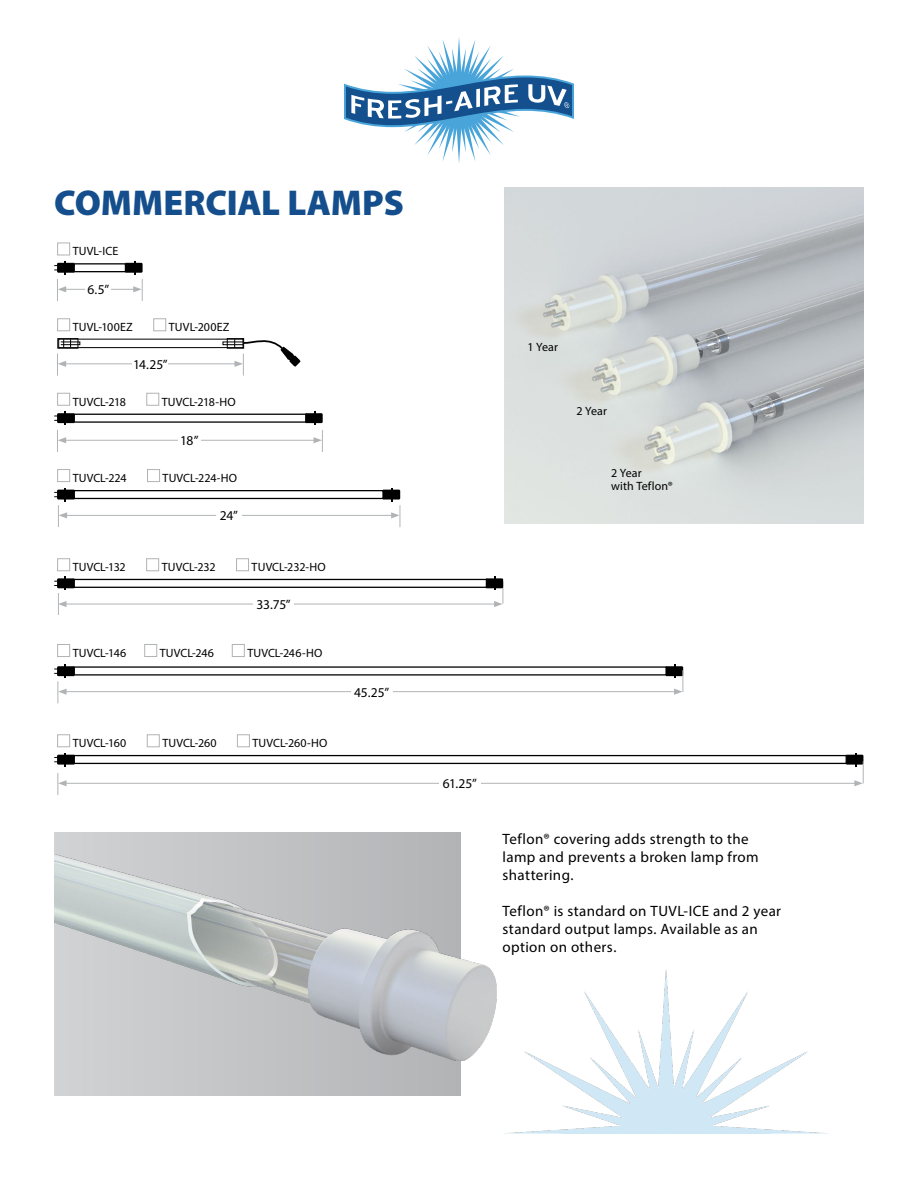
<style>
.page{position:relative;width:918px;height:1188px;background:#fff}
.page>*{position:absolute;margin:0;border:0;box-sizing:border-box;transform-origin:0 0}
.t1{font:900 36px "Myriad Pro";letter-spacing:-.005em;color:#144e8c}
.t2{font:15px/18px "Myriad Pro";letter-spacing:.025em;color:#000}
.t3{font:13.5px "Myriad Pro";letter-spacing:-.025em;color:#000}
.t4{font:12px/13.5px "Myriad Pro";letter-spacing:.005em;color:#000}
</style>
<div class="page">
<img style="left:510px;top:970px;width:312px;height:163px">
<div style="left:74px;top:263px;width:52px;height:9px;border:1px solid #000"></div>
<svg style="left:344px;top:38px;width:230px;height:125px"></svg>
<div style="left:54px;top:833px;width:407px;height:263px;background:linear-gradient(to right,#d1d3d4,#b1b3b6)"></div>
<img style="left:54px;top:854px;width:443px;height:206px">
<div style="left:74px;top:414px;width:232px;height:9px;border:1px solid #000"></div>
<hr style="left:64px;top:440px;width:252px;height:1px;background:#b1b4b6">
<hr style="left:64px;top:363px;width:173px;height:1px;background:#b1b4b6">
<hr style="left:64px;top:289px;width:72px;height:1px;background:#b1b4b6">
<svg style="left:54px;top:412px;width:20px;height:40px"></svg>
<svg style="left:57px;top:354px;width:9px;height:22px"></svg>
<svg style="left:54px;top:261px;width:20px;height:40px"></svg>
<svg style="left:306px;top:412px;width:17px;height:40px"></svg>
<svg style="left:125px;top:261px;width:18px;height:40px"></svg>
<div style="left:178px;top:429px;width:22px;height:23px;background:#fff"></div>
<div style="left:133px;top:352px;width:35px;height:23px;background:#fff"></div>
<div style="left:86px;top:278px;width:25px;height:23px;background:#fff"></div>
<div style="left:57px;top:393px;width:13px;height:13px;background:#fff;border:1px solid #b1b4b6"></div>
<div style="left:146px;top:393px;width:13px;height:13px;background:#fff;border:1px solid #b1b4b6"></div>
<div style="left:57px;top:318px;width:13px;height:13px;background:#fff;border:1px solid #b1b4b6"></div>
<div style="left:153px;top:318px;width:13px;height:13px;background:#fff;border:1px solid #b1b4b6"></div>
<div style="left:57px;top:242px;width:13px;height:13px;background:#fff;border:1px solid #b1b4b6"></div>
<div style="left:57px;top:469px;width:13px;height:13px;background:#fff;border:1px solid #b1b4b6"></div>
<div style="left:147px;top:469px;width:13px;height:13px;background:#fff;border:1px solid #b1b4b6"></div>
<div style="left:57px;top:558px;width:13px;height:13px;background:#fff;border:1px solid #b1b4b6"></div>
<div style="left:146px;top:558px;width:13px;height:13px;background:#fff;border:1px solid #b1b4b6"></div>
<div style="left:236px;top:558px;width:13px;height:13px;background:#fff;border:1px solid #b1b4b6"></div>
<div style="left:57px;top:644px;width:13px;height:13px;background:#fff;border:1px solid #b1b4b6"></div>
<div style="left:144px;top:644px;width:13px;height:13px;background:#fff;border:1px solid #b1b4b6"></div>
<div style="left:232px;top:644px;width:13px;height:13px;background:#fff;border:1px solid #b1b4b6"></div>
<div style="left:57px;top:734px;width:13px;height:13px;background:#fff;border:1px solid #b1b4b6"></div>
<div style="left:147px;top:734px;width:13px;height:13px;background:#fff;border:1px solid #b1b4b6"></div>
<div style="left:237px;top:734px;width:13px;height:13px;background:#fff;border:1px solid #b1b4b6"></div>
<div style="left:74px;top:490px;width:310px;height:9px;border:1px solid #000"></div>
<hr style="left:65px;top:515px;width:329px;height:1px;background:#b1b4b6">
<svg style="left:54px;top:488px;width:20px;height:39px"></svg>
<svg style="left:383px;top:488px;width:18px;height:39px"></svg>
<div style="left:216px;top:504px;width:26px;height:23px;background:#fff"></div>
<div style="left:74px;top:579px;width:413px;height:9px;border:1px solid #000"></div>
<hr style="left:64px;top:604px;width:433px;height:1px;background:#b1b4b6">
<svg style="left:54px;top:577px;width:20px;height:38px"></svg>
<svg style="left:486px;top:577px;width:18px;height:30px"></svg>
<div style="left:254px;top:596px;width:40px;height:16px;background:#fff"></div>
<hr style="left:64px;top:691px;width:613px;height:1px;background:#b1b4b6">
<svg style="left:54px;top:665px;width:20px;height:38px"></svg>
<svg style="left:666px;top:665px;width:18px;height:30px"></svg>
<div style="left:351px;top:680px;width:42px;height:23px;background:#fff"></div>
<svg style="left:54px;top:753px;width:20px;height:13px"></svg>
<div style="left:74px;top:755px;width:773px;height:9px;border:1px solid #000"></div>
<hr style="left:64px;top:783px;width:793px;height:1px;background:#b1b4b6">
<svg style="left:58px;top:773px;width:9px;height:22px"></svg>
<svg style="left:846px;top:753px;width:18px;height:33px"></svg>
<div style="left:439px;top:772px;width:42px;height:23px;background:#fff"></div>
<img style="left:505px;top:188px;width:359px;height:336px">
<div style="left:58px;top:339px;width:185px;height:9px;border:1px solid #010101"></div>
<div style="left:60px;top:341px;width:20px;height:4px;border:1px solid #010101"></div>
<div style="left:223px;top:341px;width:20px;height:4px;border:1px solid #010101"></div>
<div style="left:57px;top:338px;width:21px;height:11px;border:1px solid #010101"></div>
<div style="left:227px;top:338px;width:17px;height:11px;border:1px solid #010101"></div>
<svg style="left:234px;top:338px;width:67px;height:38px"></svg>
<h1 class="t1" style="left:54px;top:182px;width:351px">COMMERCIAL LAMPS</h1>
<p class="t4" style="left:73px;top:245px;width:47px">TUVL-ICE</p>
<p class="t3" style="left:88px;top:282px;width:23px">6.5”</p>
<p class="t4" style="left:73px;top:320px;width:62px">TUVL-100EZ</p>
<p class="t4" style="left:169px;top:320px;width:62px">TUVL-200EZ</p>
<p class="t3" style="left:133px;top:356px;width:36px">14.25”</p>
<p class="t4" style="left:73px;top:395px;width:55px">TUVCL-218</p>
<p class="t4" style="left:162px;top:395px;width:75px">TUVCL-218-HO</p>
<p class="t3" style="left:180px;top:432px;width:20px">18”</p>
<p class="t4" style="left:73px;top:471px;width:55px">TUVCL-224</p>
<p class="t4" style="left:163px;top:471px;width:76px">TUVCL-224-HO</p>
<p class="t3" style="left:220px;top:508px;width:20px">24”</p>
<p class="t4" style="left:73px;top:560px;width:55px">TUVCL-132</p>
<p class="t4" style="left:162px;top:560px;width:55px">TUVCL-232</p>
<p class="t4" style="left:252px;top:560px;width:76px">TUVCL-232-HO</p>
<p class="t3" style="left:257px;top:596px;width:36px">33.75”</p>
<p class="t4" style="left:73px;top:646px;width:55px">TUVCL-146</p>
<p class="t4" style="left:160px;top:646px;width:56px">TUVCL-246</p>
<p class="t4" style="left:247px;top:646px;width:76px">TUVCL-246-HO</p>
<p class="t4" style="left:73px;top:736px;width:55px">TUVCL-160</p>
<p class="t4" style="left:162px;top:736px;width:56px">TUVCL-260</p>
<p class="t4" style="left:252px;top:736px;width:77px">TUVCL-260-HO</p>
<p class="t3" style="left:354px;top:684px;width:37px">45.25”</p>
<p class="t4" style="left:528px;top:340px;width:32px">1 Year</p>
<p class="t4" style="left:576px;top:404px;width:32px">2 Year</p>
<p class="t4" style="left:611px;top:466px;width:63px">2 Year<br>with Teflon®</p>
<p class="t3" style="left:443px;top:776px;width:36px">61.25”</p>
<p class="t2" style="left:503px;top:830px;width:258px">Teflon® covering adds strength to the lamp and prevents a broken lamp from shattering.</p>
<p class="t2" style="left:503px;top:902px;width:280px">Teflon® is standard on TUVL-ICE and 2 year standard output lamps. Available as an option on others.</p>
</div>
